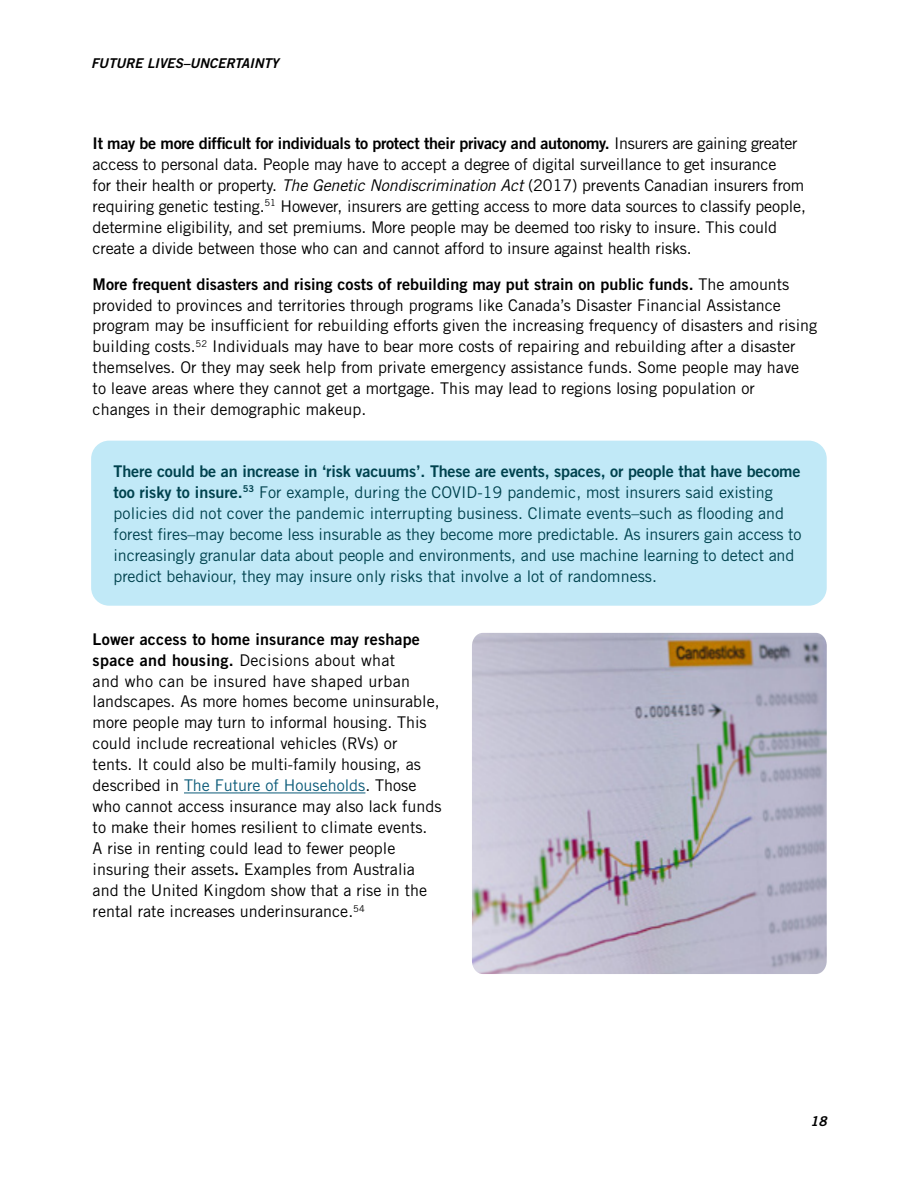
<style>
.page{position:relative;width:918px;height:1188px;background:#fff}
.page>*{position:absolute;margin:0;border:0;box-sizing:border-box;transform-origin:0 0}
.t1{font:16.2px/21px "Trade Gothic LT Std";color:#000}
.t2{font:16.2px/21px "Trade Gothic LT Std";color:#00424e}
.t3{font:16.2px "Trade Gothic LT Std Bd 2";color:#000}
.t4{font:16.2px "Trade Gothic LT Std Bd 2";letter-spacing:-.02em;color:#000}
.t5{font:16.2px "Trade Gothic LT Std Bd 2";letter-spacing:-.01em;color:#00424e}
.t6{font:13.5px "Trade Gothic LT Std Bd 2 Obl";color:#000}
.s1{font-family:"Trade Gothic LT Std"}
.s2{font-style:italic}
.s3{font-family:"Trade Gothic LT Std Bd 2"}
.s4{color:#0d5c7a}
</style>
<div class="page">
<div style="left:91px;top:441px;width:736px;height:165px;background:#c1e9f7;border-radius:18px"></div>
<hr style="left:184px;top:793px;width:181px;height:1px;background:#0d5c7a">
<img style="left:472px;top:633px;width:355px;height:341px">
<p class="t6" style="left:91px;top:55px;width:189px">FUTURE LIVES–UNCERTAINTY</p>
<p class="t4" style="left:93px;top:133px;width:706px">It may be more difficult for individuals to protect their privacy and autonomy. <span class="s1">Insurers are gaining greater</span></p>
<p class="t1" style="left:93px;top:153px;width:715px">access to personal data. People may have to accept a degree of digital surveillance to get insurance<br>for their health or property. <span class="s2">The Genetic Nondiscrimination Act</span> (2017) prevents Canadian insurers from requiring genetic testing.<sup>51</sup> However, insurers are getting access to more data sources to classify people, determine eligibility, and set premiums. More people may be deemed too risky to insure. This could create a divide between those who can and cannot afford to insure against health risks.</p>
<p class="t3" style="left:93px;top:274px;width:698px">More frequent disasters and rising costs of rebuilding may put strain on public funds. <span class="s1">The amounts</span></p>
<p class="t1" style="left:93px;top:294px;width:726px">provided to provinces and territories through programs like Canada’s Disaster Financial Assistance program may be insufficient for rebuilding efforts given the increasing frequency of disasters and rising building costs.<sup>52</sup> Individuals may have to bear more costs of repairing and rebuilding after a disaster themselves. Or they may seek help from private emergency assistance funds. Some people may have<br>to leave areas where they cannot get a mortgage. This may lead to regions losing population or<br>changes in their demographic makeup.</p>
<p class="t5" style="left:114px;top:461px;width:689px">There could be an increase in ‘risk vacuums’. These are events, spaces, or people that have become</p>
<p class="t2" style="left:114px;top:481px;width:689px"><span class="s3">too risky to insure.</span><sup>53</sup> For example, during the COVID-19 pandemic, most insurers said existing policies did not cover the pandemic interrupting business. Climate events–such as flooding and forest fires–may become less insurable as they become more predictable. As insurers gain access to increasingly granular data about people and environments, and use machine learning to detect and predict behaviour, they may insure only risks that involve a lot of randomness.</p>
<p class="t3" style="left:93px;top:629px;width:329px">Lower access to home insurance may reshape</p>
<p class="t1" style="left:93px;top:649px;width:350px"><span class="s3">space and housing.</span> Decisions about what<br>and who can be insured have shaped urban landscapes. As more homes become uninsurable, more people may turn to informal housing. This could include recreational vehicles (RVs) or<br>tents. It could also be multi-family housing, as described in <span class="s4">The Future of Households</span>. Those who cannot access insurance may also lack funds to make their homes resilient to climate events.<br>A rise in renting could lead to fewer people insuring their assets<span class="s3">.</span> Examples from Australia and the United Kingdom show that a rise in the rental rate increases underinsurance.<sup>54</sup></p>
<p class="t6" style="left:810px;top:1113px;width:18px">18</p>
</div>
